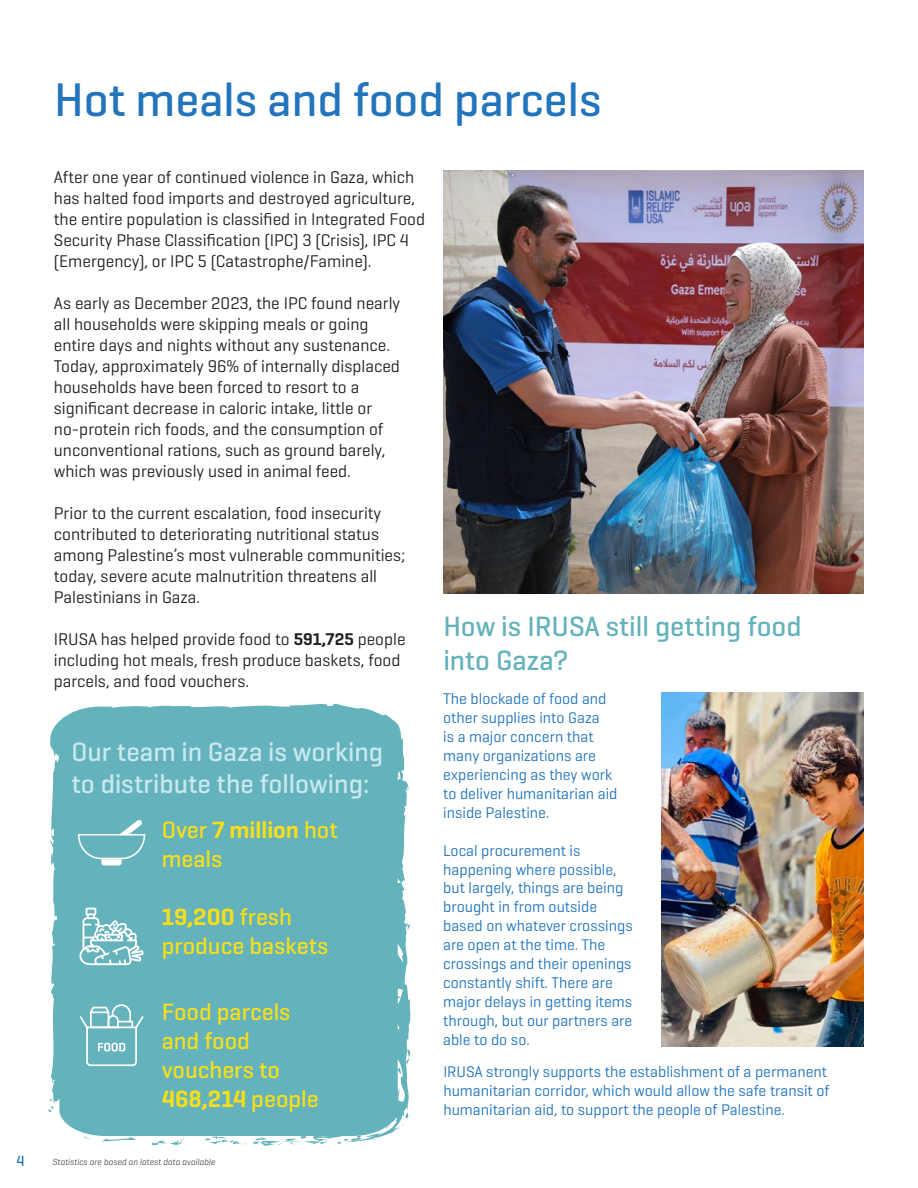
<style>
.page{position:relative;width:918px;height:1188px;background:#fff}
.page>*{position:absolute;margin:0;border:0;box-sizing:border-box;transform-origin:0 0}
.t1{font:500 48px "Geogrotesque";color:#2275bc}
.t2{font:500 28.5px/34.2px "Geogrotesque";color:#64b2bb}
.t3{font:500 27px/32.4px "Geogrotesque";color:#c8e9ef}
.t4{font:500 24px/28.8px "Geogrotesque";color:#f8df19}
.t5{font:17.25px/21px "Geogrotesque";color:#231f20}
.t6{font:15.75px/18.9px "Geogrotesque";color:#2275bc}
.t7{font:500 15px "Geogrotesque";color:#2275bc}
.t8{font:italic 300 9px "Geogrotesque";color:#231f20}
.s1{font-weight:600}
</style>
<div class="page">
<hr style="left:917px;top:857px;width:1px;height:331px;background:#213b7a">
<img style="left:443px;top:171px;width:421px;height:423px">
<img style="left:661px;top:693px;width:203px;height:353px">
<svg style="left:151px;top:1142px;width:31px;height:4px"></svg>
<div style="left:50px;top:704px;width:361px;height:438px;background:#64b2bb"></div>
<svg style="left:391px;top:768px;width:9px;height:10px"></svg>
<svg style="left:102px;top:716px;width:6px;height:3px"></svg>
<svg style="left:202px;top:1112px;width:207px;height:34px"></svg>
<svg style="left:392px;top:1050px;width:19px;height:29px"></svg>
<svg style="left:390px;top:995px;width:11px;height:9px"></svg>
<svg style="left:387px;top:924px;width:6px;height:11px"></svg>
<svg style="left:48px;top:1098px;width:5px;height:16px"></svg>
<svg style="left:327px;top:717px;width:6px;height:3px"></svg>
<svg style="left:238px;top:715px;width:10px;height:3px"></svg>
<svg style="left:161px;top:714px;width:11px;height:7px"></svg>
<svg style="left:79px;top:1004px;width:65px;height:62px;background:#7fbfc6"></svg>
<svg style="left:78px;top:820px;width:67px;height:46px;background:#7cbec5"></svg>
<svg style="left:79px;top:908px;width:65px;height:57px"></svg>
<p class="t7" style="left:16px;top:1152px;width:10px">4</p>
<h1 class="t1" style="left:54px;top:70px;width:549px">Hot meals and food parcels</h1>
<p class="t5" style="left:54px;top:167px;width:373px">After one year of continued violence in Gaza, which has halted food imports and destroyed agriculture, the entire population is classified in Integrated Food Security Phase Classification (IPC) 3 (Crisis), IPC 4 (Emergency), or IPC 5 (Catastrophe/Famine).</p>
<p class="t5" style="left:54px;top:293px;width:348px">As early as December 2023, the IPC found nearly all households were skipping meals or going entire days and nights without any sustenance.<br>Today, approximately 96% of internally displaced households have been forced to resort to a significant decrease in caloric intake, little or no-protein rich foods, and the consumption of unconventional rations, such as ground barely, which was previously used in animal feed.</p>
<p class="t5" style="left:54px;top:502px;width:353px">Prior to the current escalation, food insecurity contributed to deteriorating nutritional status among Palestine’s most vulnerable communities; today, severe acute malnutrition threatens all Palestinians in Gaza.</p>
<p class="t5" style="left:54px;top:628px;width:353px">IRUSA has helped provide food to <span class="s1">591,725</span> people including hot meals, fresh produce baskets, food parcels, and food vouchers.</p>
<h3 class="t3" style="left:72px;top:735px;width:313px">Our team in Gaza is working to distribute the following:</h3>
<h3 class="t4" style="left:162px;top:815px;width:178px">Over <span class="s1">7 million</span> hot meals</h3>
<h3 class="t4" style="left:162px;top:902px;width:168px"><span class="s1">19,200</span> fresh produce baskets</h3>
<h3 class="t4" style="left:162px;top:997px;width:159px">Food parcels and food vouchers to<br><span class="s1">468,214</span> people</h3>
<p class="t8" style="left:53px;top:1156px;width:164px">Statistics are based on latest data available</p>
<h2 class="t2" style="left:443px;top:608px;width:360px">How is IRUSA still getting food into Gaza?</h2>
<p class="t6" style="left:443px;top:689px;width:176px">The blockade of food and other supplies into Gaza<br>is a major concern that many organizations are experiencing as they work to deliver humanitarian aid inside Palestine.</p>
<p class="t6" style="left:443px;top:840px;width:191px">Local procurement is happening where possible, but largely, things are being brought in from outside based on whatever crossings are open at the time. The crossings and their openings constantly shift. There are major delays in getting items through, but our partners are able to do so.</p>
<p class="t6" style="left:443px;top:1062px;width:388px">IRUSA strongly supports the establishment of a permanent humanitarian corridor, which would allow the safe transit of humanitarian aid, to support the people of Palestine.</p>
</div>
